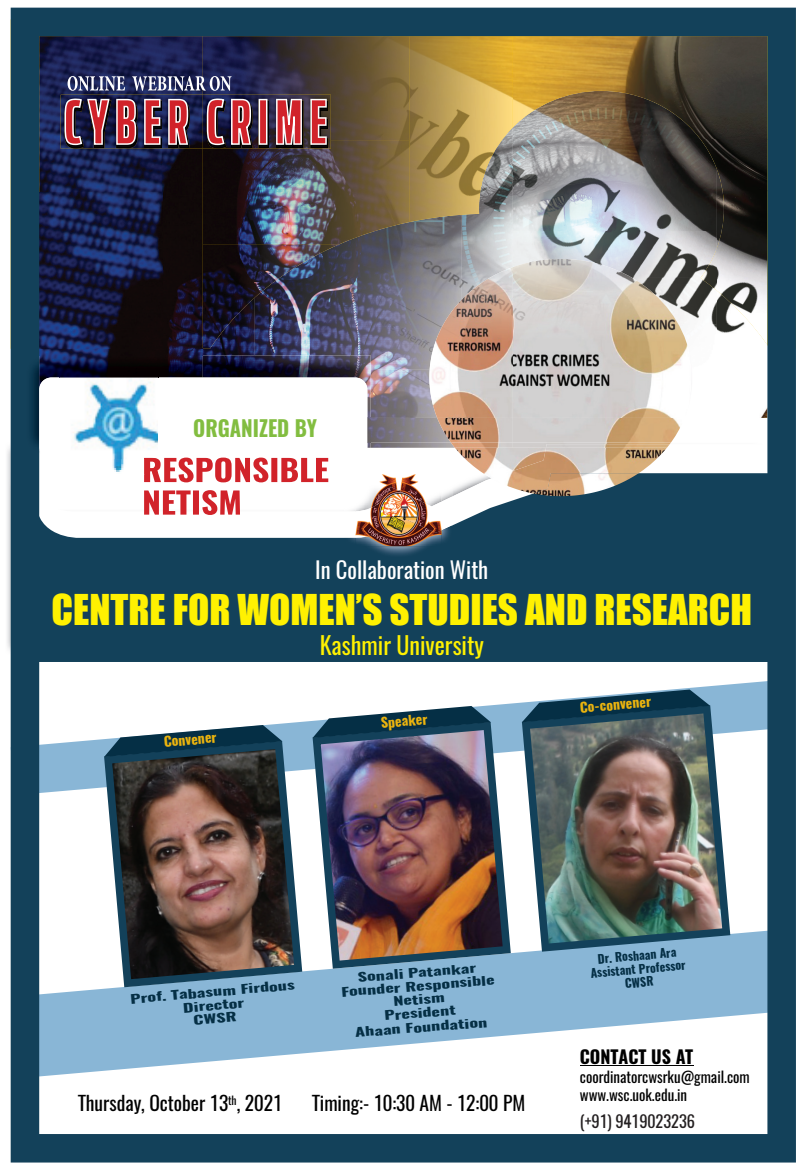
<style>
.page{position:relative;width:805px;height:1174px;background:#fff}
.page>*{position:absolute;margin:0;border:0;box-sizing:border-box;transform-origin:0 0}
.t1{font:39px "Impact";color:#fff101}
.t2{font:24px "Oswald";color:#fff101}
.t3{font:22.5px "Oswald";color:#fff}
.t4{font:700 21.9px "Oswald";color:#82bd40;scale:.95 1}
.t5{font:19.5px "Oswald";color:#000}
.t6{font:700 18px "Oswald";color:#000}
.t7{font:16.5px "Oswald";color:#231f20}
.t8{font:15px/18px "Oswald";color:#000}
.t9{font:700 13.5px "Oswald";color:#ebb40e}
.t10{font:700 12px/13.6px "Oswald";color:#052f45;text-align:center;scale:1.52 1}
.t11{font:700 12px/13.5px "Oswald";color:#052f45;text-align:center}
</style>
<div class="page">
<img style="left:11px;top:8px;width:785px;height:1154px">
<svg style="left:32px;top:473px;width:740px;height:189px;background:#345b71"></svg>
<img style="left:203px;top:355px;width:168px;height:63px">
<img style="left:26px;top:355px;width:13px;height:98px">
<div style="left:39px;top:378px;width:328px;height:81px;background:#fff;border-radius:12px"></div>
<img style="left:344px;top:464px;width:108px;height:32px">
<img style="left:344px;top:496px;width:108px;height:29px">
<img style="left:344px;top:525px;width:108px;height:32px">
<img style="left:355px;top:474px;width:86px;height:13px">
<img style="left:355px;top:487px;width:86px;height:27px">
<img style="left:355px;top:514px;width:86px;height:32px">
<img style="left:455px;top:448px;width:36px;height:30px">
<img style="left:491px;top:448px;width:176px;height:46px">
<img style="left:437px;top:418px;width:247px;height:24px">
<img style="left:546px;top:444px;width:123px;height:4px">
<img style="left:451px;top:442px;width:62px;height:6px">
<img style="left:513px;top:259px;width:178px;height:159px">
<img style="left:429px;top:268px;width:82px;height:110px">
<img style="left:533px;top:473px;width:40px;height:23px">
<img style="left:61px;top:95px;width:270px;height:54px">
<svg style="left:65px;top:99px;width:263px;height:49px;background:#814755"></svg>
<svg style="left:68px;top:76px;width:163px;height:15px"></svg>
<svg style="left:144px;top:490px;width:96px;height:25px"></svg>
<svg style="left:144px;top:458px;width:184px;height:24px"></svg>
<img style="left:59px;top:377px;width:99px;height:98px">
<img style="left:150px;top:461px;width:8px;height:14px">
<hr style="left:580px;top:1065px;width:113px;height:1px;background:#000">
<img style="left:312px;top:722px;width:199px;height:247px">
<img style="left:522px;top:705px;width:208px;height:247px">
<svg style="left:104px;top:741px;width:198px;height:246px;background:#625755"></svg>
<svg style="left:104px;top:725px;width:178px;height:32px"></svg>
<svg style="left:312px;top:706px;width:179px;height:32px"></svg>
<svg style="left:522px;top:690px;width:188px;height:32px;background:#3f6274"></svg>
<h3 class="t4" style="left:193px;top:413px;width:132px">ORGANIZED BY</h3>
<h3 class="t3" style="left:315px;top:554px;width:174px">In Collaboration With</h3>
<h1 class="t1" style="left:52px;top:580px;width:702px">CENTRE FOR WOMEN’S STUDIES AND RESEARCH</h1>
<h2 class="t2" style="left:320px;top:629px;width:166px">Kashmir University</h2>
<p class="t9" style="left:163px;top:732px;width:54px;rotate:-5deg">Convener</p>
<p class="t9" style="left:380px;top:713px;width:48px;rotate:-5deg">Speaker</p>
<p class="t9" style="left:579px;top:698px;width:73px;rotate:-5deg">Co-convener</p>
<p class="t10" style="left:130px;top:992px;width:110px;rotate:-5deg">Prof. Tabasum Firdous<br>Director<br>CWSR</p>
<p class="t10" style="left:340px;top:971px;width:103px;rotate:-4deg">Sonali Patankar<br>Founder Responsible<br>Netism<br>President<br>Ahaan Foundation</p>
<h3 class="t5" style="left:78px;top:1090px;width:205px">Thursday, October 13<sup>th</sup>, 2021</h3>
<h3 class="t5" style="left:312px;top:1090px;width:215px">Timing:- 10:30 AM - 12:00 PM</h3>
<p class="t11" style="left:589px;top:953px;width:97px;rotate:-5deg">Dr. Roshaan Ara<br>Assistant Professor<br>CWSR</p>
<h3 class="t6" style="left:580px;top:1044px;width:115px">CONTACT US AT</h3>
<p class="t8" style="left:580px;top:1068px;width:171px">coordinatorcwsrku@gmail.com www.wsc.uok.edu.in</p>
<h3 class="t7" style="left:580px;top:1110px;width:116px">(+91) 9419023236</h3>
</div>
